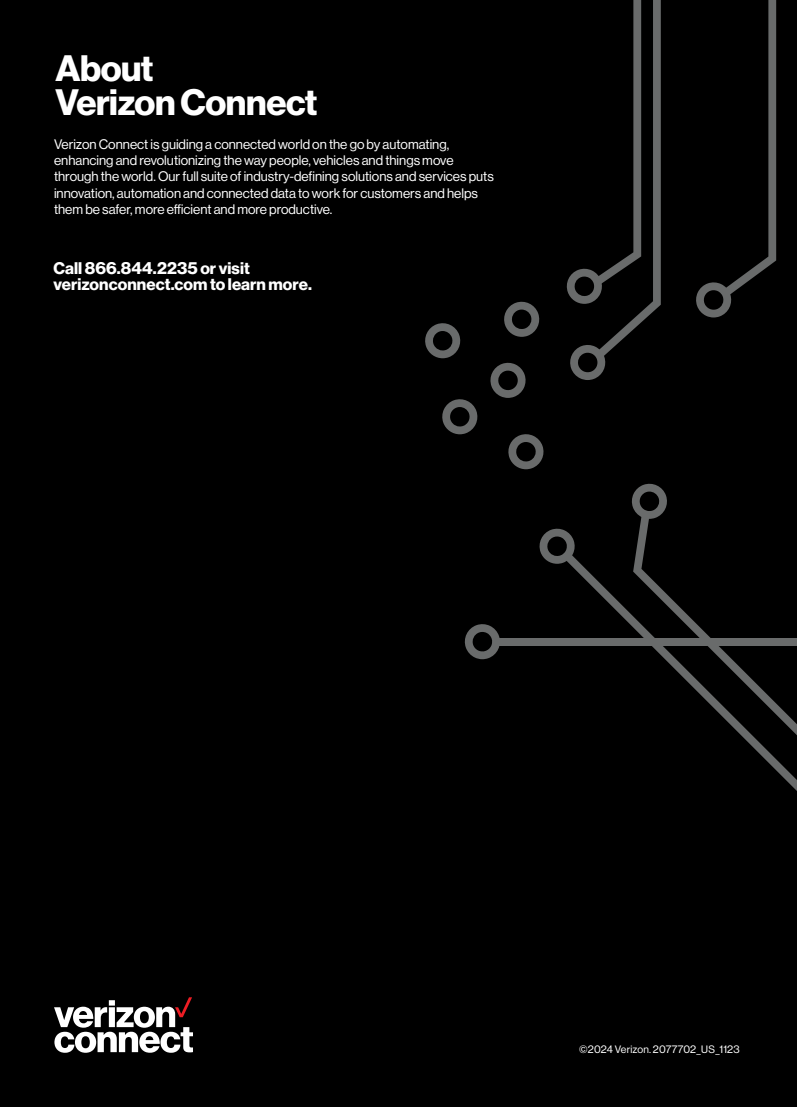
<style>
.page{position:relative;width:797px;height:1107px;background:#fff}
.page>*{position:absolute;margin:0;border:0;box-sizing:border-box;transform-origin:0 0}
.t1{font:700 36px/34.2px "Verizon NHGDS";letter-spacing:-.01em;color:#fff}
.t2{font:700 16.5px/15.6px "Verizon NHGDS";letter-spacing:.005em;color:#fff}
.t3{font:13.5px/16.2px "Verizon NHGDS";color:#fff}
.t4{font:10.5px "Verizon NHGDS";letter-spacing:.015em;color:#fff}
</style>
<div class="page">
<div style="left:0;top:0;width:796px;height:1107px;background:#000"></div>
<svg style="left:54px;top:997px;width:139px;height:56px"></svg>
<svg style="left:508px;top:434px;width:36px;height:35px"></svg>
<svg style="left:464px;top:624px;width:36px;height:35px"></svg>
<svg style="left:539px;top:528px;width:36px;height:36px"></svg>
<svg style="left:632px;top:483px;width:35px;height:27px"></svg>
<svg style="left:634px;top:510px;width:31px;height:42px"></svg>
<svg style="left:563px;top:552px;width:233px;height:238px"></svg>
<div style="left:494px;top:638px;width:302px;height:8px;background:#696b6b"></div>
<svg style="left:696px;top:0;width:80px;height:318px"></svg>
<svg style="left:442px;top:399px;width:36px;height:35px"></svg>
<svg style="left:490px;top:362px;width:36px;height:36px"></svg>
<svg style="left:566px;top:0;width:94px;height:380px"></svg>
<svg style="left:425px;top:323px;width:36px;height:35px"></svg>
<svg style="left:504px;top:301px;width:36px;height:36px"></svg>
<h1 class="t1" style="left:55px;top:50px;width:263px">About<br>Verizon Connect</h1>
<p class="t3" style="left:54px;top:136px;width:441px">Verizon Connect is guiding a connected world on the go by automating, enhancing and revolutionizing the way people, vehicles and things move through the world. Our full suite of industry-defining solutions and services puts innovation, automation and connected data to work for customers and helps them be safer, more efficient and more productive.</p>
<p class="t2" style="left:54px;top:260px;width:260px">Call 866.844.2235 or visit verizonconnect.com to learn more.</p>
<p class="t4" style="left:579px;top:1043px;width:162px">©2024 Verizon. 2077702_US_1123</p>
</div>
